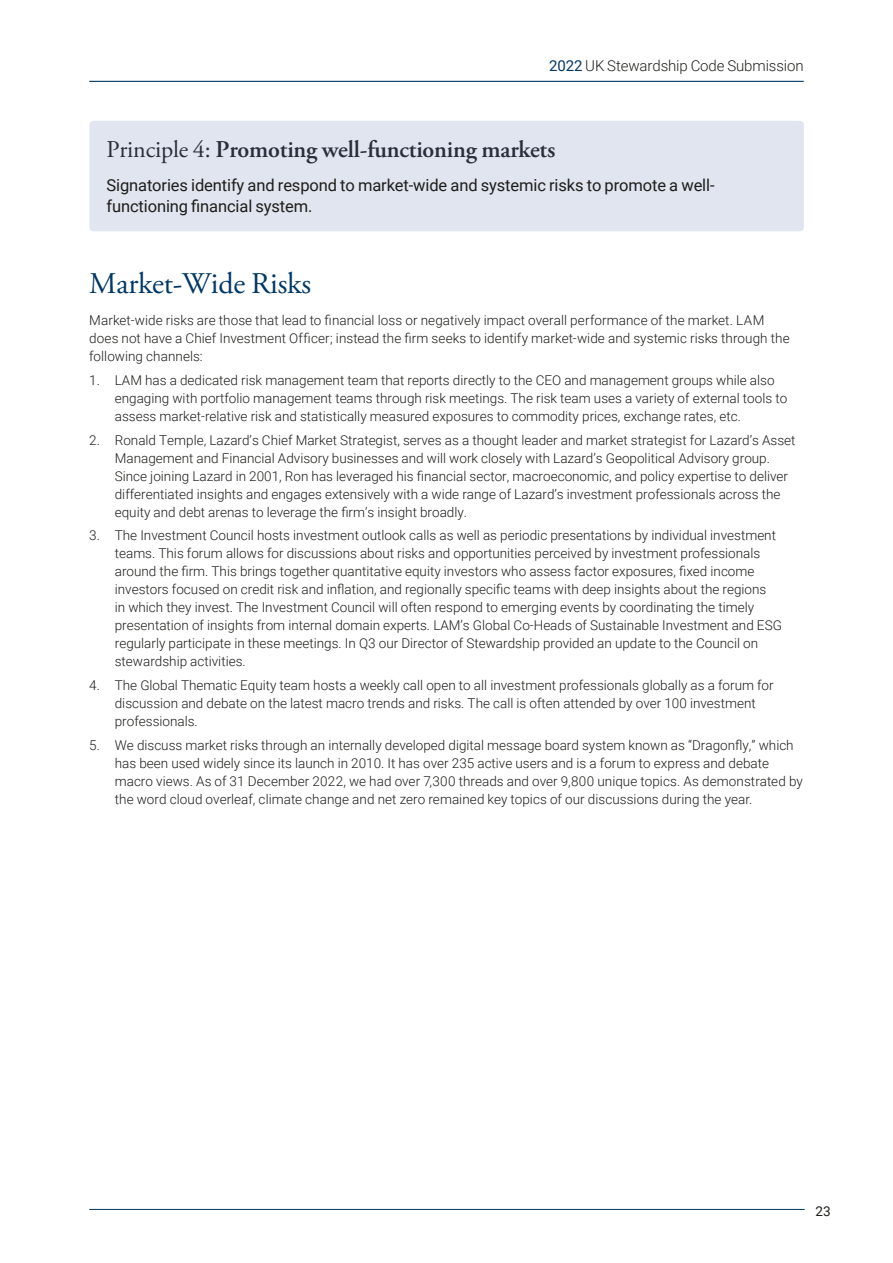
<style>
.page{position:relative;width:893px;height:1263px;background:#fff}
.page>*{position:absolute;margin:0;border:0;box-sizing:border-box;transform-origin:0 0}
.t1{font:30px "Adobe Garamond Pro";letter-spacing:-.005em;color:#003866}
.t2{font:600 24px "Adobe Garamond Pro";letter-spacing:-.005em;color:#2a2d3b}
.t3{font:16.5px/21px "Roboto";letter-spacing:-.01em;color:#1d1d1b}
.t4{font:300 15px "Roboto";letter-spacing:-.005em;color:#21211f}
.t5{font:300 13.5px/18px "Roboto";color:#1d1d1b}
.t6{font:13.5px "Roboto";color:#1d1d1b}
.s1{font-weight:400;color:#003866}
.s2{font-weight:400}
</style>
<div class="page">
<hr style="left:89px;top:1209px;width:716px;height:1px;background:#003866">
<hr style="left:89px;top:81px;width:715px;height:1px;background:#003866">
<div style="left:89px;top:121px;width:715px;height:110px;background:#e0e5ef;border-radius:4px"></div>
<p class="t4" style="left:549px;top:55px;width:256px"><span class="s1">2022</span> UK Stewardship Code Submission</p>
<h2 class="t2" style="left:106px;top:135px;width:450px"><span class="s2">Principle 4:</span> Promoting well-functioning markets</h2>
<p class="t3" style="left:106px;top:174px;width:610px">Signatories identify and respond to market-wide and systemic risks to promote a well&shy;functioning financial system.</p>
<h1 class="t1" style="left:89px;top:265px;width:223px">Market-Wide Risks</h1>
<p class="t5" style="left:89px;top:310px;width:702px">Market-wide risks are those that lead to financial loss or negatively impact overall performance of the market. LAM does not have a Chief Investment Officer; instead the firm seeks to identify market-wide and systemic risks through the following channels:</p>
<p class="t5" style="left:115px;top:371px;width:674px;text-indent:-26px">1. LAM has a dedicated risk management team that reports directly to the CEO and management groups while also engaging with portfolio management teams through risk meetings. The risk team uses a variety of external tools to assess market-relative risk and statistically measured exposures to commodity prices, exchange rates, etc.</p>
<p class="t5" style="left:115px;top:431px;width:682px;text-indent:-26px">2. Ronald Temple, Lazard’s Chief Market Strategist, serves as a thought leader and market strategist for Lazard’s Asset Management and Financial Advisory businesses and will work closely with Lazard’s Geopolitical Advisory group.<br>Since joining Lazard in 2001, Ron has leveraged his financial sector, macroeconomic, and policy expertise to deliver differentiated insights and engages extensively with a wide range of Lazard’s investment professionals across the equity and debt arenas to leverage the firm’s insight broadly.</p>
<p class="t5" style="left:115px;top:526px;width:669px;text-indent:-26px">3. The Investment Council hosts investment outlook calls as well as periodic presentations by individual investment teams. This forum allows for discussions about risks and opportunities perceived by investment professionals around the firm. This brings together quantitative equity investors who assess factor exposures, fixed income investors focused on credit risk and inflation, and regionally specific teams with deep insights about the regions<br>in which they invest. The Investment Council will often respond to emerging events by coordinating the timely presentation of insights from internal domain experts. LAM’s Global Co-Heads of Sustainable Investment and ESG regularly participate in these meetings. In Q3 our Director of Stewardship provided an update to the Council on stewardship activities.</p>
<p class="t5" style="left:115px;top:676px;width:660px;text-indent:-26px">4. The Global Thematic Equity team hosts a weekly call open to all investment professionals globally as a forum for discussion and debate on the latest macro trends and risks. The call is often attended by over 100 investment professionals.</p>
<p class="t5" style="left:115px;top:735px;width:689px;text-indent:-26px">5. We discuss market risks through an internally developed digital message board system known as “Dragonfly,” which has been used widely since its launch in 2010. It has over 235 active users and is a forum to express and debate macro views. As of 31 December 2022, we had over 7,300 threads and over 9,800 unique topics. As demonstrated by the word cloud overleaf, climate change and net zero remained key topics of our discussions during the year.</p>
<p class="t6" style="left:815px;top:1202px;width:17px">23</p>
</div>
